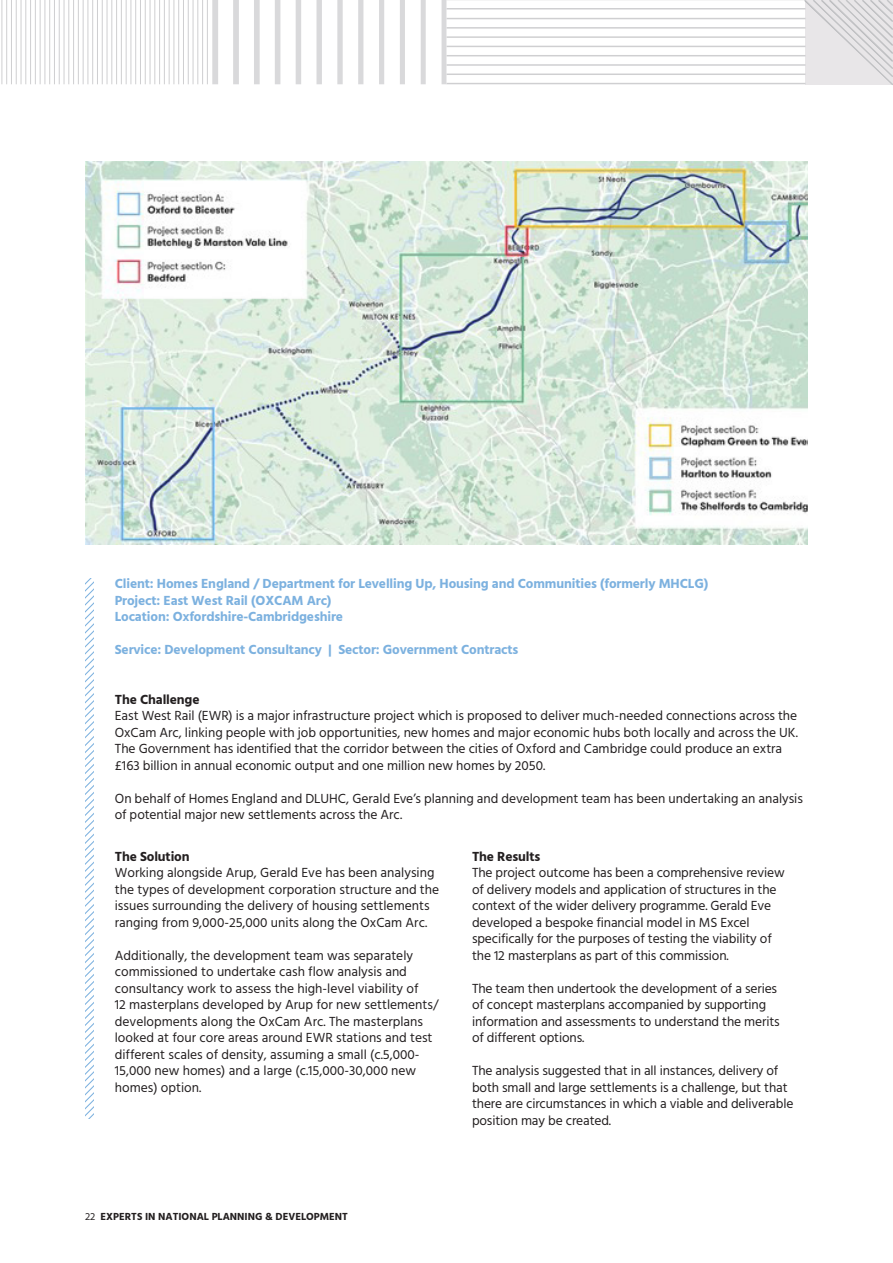
<style>
.page{position:relative;width:893px;height:1263px;background:#fff}
.page>*{position:absolute;margin:0;border:0;box-sizing:border-box;transform-origin:0 0}
.t1{font:13.5px/16.5px "Hind";color:#231f20}
.t2{font:700 13.5px "Hind";letter-spacing:-.01em;color:#7cb1df}
.t3{font:700 13.5px "Hind";letter-spacing:-.01em;color:#231f20}
.t4{font:700 10.5px "Hind";color:#231f20}
.s1{font-weight:400}
</style>
<div class="page">
<img style="left:85px;top:162px;width:723px;height:382px">
<svg style="left:85px;top:578px;width:9px;height:540px"></svg>
<svg style="left:803px;top:0;width:90px;height:85px;background:#e2e1e3"></svg>
<hr style="left:446px;top:18px;width:359px;height:1px;background:#cfcfd1">
<hr style="left:446px;top:27px;width:359px;height:2px;background:#cfcfd1">
<hr style="left:446px;top:36px;width:359px;height:2px;background:#cfcfd1">
<hr style="left:446px;top:46px;width:359px;height:1px;background:#cfcfd1">
<hr style="left:446px;top:55px;width:359px;height:1px;background:#cfcfd1">
<hr style="left:446px;top:64px;width:359px;height:2px;background:#cfcfd1">
<hr style="left:446px;top:74px;width:359px;height:1px;background:#cfcfd1">
<hr style="left:446px;top:83px;width:359px;height:1px;background:#cfcfd1">
<hr style="left:446px;top:0;width:359px;height:1px;background:#cfcfd1">
<hr style="left:446px;top:8px;width:359px;height:1px;background:#cfcfd1">
<hr style="left:442px;top:0;width:4px;height:84px;background:#d9d9db">
<div style="left:421px;top:0;width:5px;height:84px;background:#d9d9db"></div>
<div style="left:400px;top:0;width:5px;height:84px;background:#d9d9db"></div>
<div style="left:379px;top:0;width:5px;height:84px;background:#d9d9db"></div>
<div style="left:358px;top:0;width:5px;height:84px;background:#d9d9db"></div>
<div style="left:337px;top:0;width:6px;height:84px;background:#d9d9db"></div>
<div style="left:316px;top:0;width:6px;height:84px;background:#d9d9db"></div>
<div style="left:296px;top:0;width:5px;height:84px;background:#d9d9db"></div>
<div style="left:275px;top:0;width:5px;height:84px;background:#d9d9db"></div>
<div style="left:254px;top:0;width:6px;height:84px;background:#d9d9db"></div>
<div style="left:233px;top:0;width:6px;height:84px;background:#d9d9db"></div>
<div style="left:212px;top:0;width:6px;height:84px;background:#d9d9db"></div>
<hr style="left:0;top:0;width:1px;height:84px;background:#cfcfd1">
<hr style="left:2px;top:0;width:1px;height:84px;background:#cfcfd1">
<hr style="left:6px;top:0;width:1px;height:84px;background:#cfcfd1">
<hr style="left:11px;top:0;width:1px;height:84px;background:#cfcfd1">
<hr style="left:16px;top:0;width:1px;height:84px;background:#cfcfd1">
<hr style="left:21px;top:0;width:1px;height:84px;background:#cfcfd1">
<hr style="left:25px;top:0;width:1px;height:84px;background:#cfcfd1">
<hr style="left:30px;top:0;width:1px;height:84px;background:#cfcfd1">
<hr style="left:35px;top:0;width:1px;height:84px;background:#cfcfd1">
<hr style="left:40px;top:0;width:1px;height:84px;background:#cfcfd1">
<hr style="left:45px;top:0;width:1px;height:84px;background:#cfcfd1">
<hr style="left:49px;top:0;width:1px;height:84px;background:#cfcfd1">
<hr style="left:54px;top:0;width:1px;height:84px;background:#cfcfd1">
<hr style="left:59px;top:0;width:1px;height:84px;background:#cfcfd1">
<hr style="left:64px;top:0;width:1px;height:84px;background:#cfcfd1">
<hr style="left:68px;top:0;width:1px;height:84px;background:#cfcfd1">
<hr style="left:73px;top:0;width:1px;height:84px;background:#cfcfd1">
<hr style="left:78px;top:0;width:1px;height:84px;background:#cfcfd1">
<hr style="left:83px;top:0;width:1px;height:84px;background:#cfcfd1">
<hr style="left:88px;top:0;width:1px;height:84px;background:#cfcfd1">
<hr style="left:92px;top:0;width:1px;height:84px;background:#cfcfd1">
<hr style="left:97px;top:0;width:1px;height:84px;background:#cfcfd1">
<hr style="left:102px;top:0;width:1px;height:84px;background:#cfcfd1">
<hr style="left:107px;top:0;width:1px;height:84px;background:#cfcfd1">
<hr style="left:111px;top:0;width:1px;height:84px;background:#cfcfd1">
<hr style="left:116px;top:0;width:1px;height:84px;background:#cfcfd1">
<hr style="left:121px;top:0;width:1px;height:84px;background:#cfcfd1">
<hr style="left:126px;top:0;width:1px;height:84px;background:#cfcfd1">
<hr style="left:131px;top:0;width:1px;height:84px;background:#cfcfd1">
<hr style="left:135px;top:0;width:1px;height:84px;background:#cfcfd1">
<hr style="left:140px;top:0;width:1px;height:84px;background:#cfcfd1">
<hr style="left:145px;top:0;width:1px;height:84px;background:#cfcfd1">
<hr style="left:150px;top:0;width:1px;height:84px;background:#cfcfd1">
<hr style="left:154px;top:0;width:1px;height:84px;background:#cfcfd1">
<hr style="left:159px;top:0;width:1px;height:84px;background:#cfcfd1">
<hr style="left:164px;top:0;width:1px;height:84px;background:#cfcfd1">
<hr style="left:169px;top:0;width:1px;height:84px;background:#cfcfd1">
<hr style="left:174px;top:0;width:1px;height:84px;background:#cfcfd1">
<hr style="left:178px;top:0;width:1px;height:84px;background:#cfcfd1">
<hr style="left:183px;top:0;width:1px;height:84px;background:#cfcfd1">
<hr style="left:188px;top:0;width:1px;height:84px;background:#cfcfd1">
<hr style="left:193px;top:0;width:1px;height:84px;background:#cfcfd1">
<hr style="left:197px;top:0;width:1px;height:84px;background:#cfcfd1">
<hr style="left:202px;top:0;width:1px;height:84px;background:#cfcfd1">
<hr style="left:207px;top:0;width:1px;height:84px;background:#cfcfd1">
<p class="t2" style="left:115px;top:576px;width:595px">Client: Homes England / Department for Levelling Up, Housing and Communities (formerly MHCLG)</p>
<p class="t2" style="left:115px;top:592px;width:218px">Project: East West Rail (OXCAM Arc)</p>
<p class="t2" style="left:115px;top:609px;width:230px">Location: Oxfordshire-Cambridgeshire</p>
<p class="t2" style="left:115px;top:642px;width:405px">Service: Development Consultancy | Sector: Government Contracts</p>
<p class="t3" style="left:115px;top:691px;width:86px">The Challenge</p>
<p class="t1" style="left:115px;top:708px;width:685px">East West Rail (EWR) is a major infrastructure project which is proposed to deliver much-needed connections across the OxCam Arc, linking people with job opportunities, new homes and major economic hubs both locally and across the UK.<br>The Government has identified that the corridor between the cities of Oxford and Cambridge could produce an extra £163 billion in annual economic output and one million new homes by 2050.</p>
<p class="t1" style="left:115px;top:791px;width:690px">On behalf of Homes England and DLUHC, Gerald Eve’s planning and development team has been undertaking an analysis of potential major new settlements across the Arc.</p>
<p class="t3" style="left:115px;top:848px;width:76px">The Solution</p>
<p class="t1" style="left:115px;top:865px;width:326px">Working alongside Arup, Gerald Eve has been analysing the types of development corporation structure and the issues surrounding the delivery of housing settlements ranging from 9,000-25,000 units along the OxCam Arc.</p>
<p class="t1" style="left:115px;top:948px;width:305px">Additionally, the development team was separately commissioned to undertake cash flow analysis and consultancy work to assess the high-level viability of</p>
<p class="t1" style="left:115px;top:997px;width:325px">12 masterplans developed by Arup for new settlements/ developments along the OxCam Arc. The masterplans looked at four core areas around EWR stations and test different scales of density, assuming a small (c.5,000- 15,000 new homes) and a large (c.15,000-30,000 new homes) option.</p>
<p class="t3" style="left:472px;top:848px;width:70px">The Results</p>
<p class="t1" style="left:472px;top:865px;width:314px">The project outcome has been a comprehensive review</p>
<p class="t1" style="left:472px;top:882px;width:306px">of delivery models and application of structures in the context of the wider delivery programme. Gerald Eve developed a bespoke financial model in MS Excel specifically for the purposes of testing the viability of</p>
<p class="t1" style="left:472px;top:948px;width:258px">the 12 masterplans as part of this commission.</p>
<p class="t1" style="left:472px;top:981px;width:307px">The team then undertook the development of a series</p>
<p class="t1" style="left:472px;top:997px;width:309px">of concept masterplans accompanied by supporting information and assessments to understand the merits</p>
<p class="t1" style="left:472px;top:1030px;width:114px">of different options.</p>
<p class="t1" style="left:472px;top:1063px;width:323px">The analysis suggested that in all instances, delivery of both small and large settlements is a challenge, but that there are circumstances in which a viable and deliverable position may be created.</p>
<p class="t4" style="left:85px;top:1211px;width:264px"><span class="s1">22</span> EXPERTS IN NATIONAL PLANNING &amp; DEVELOPMENT</p>
</div>
